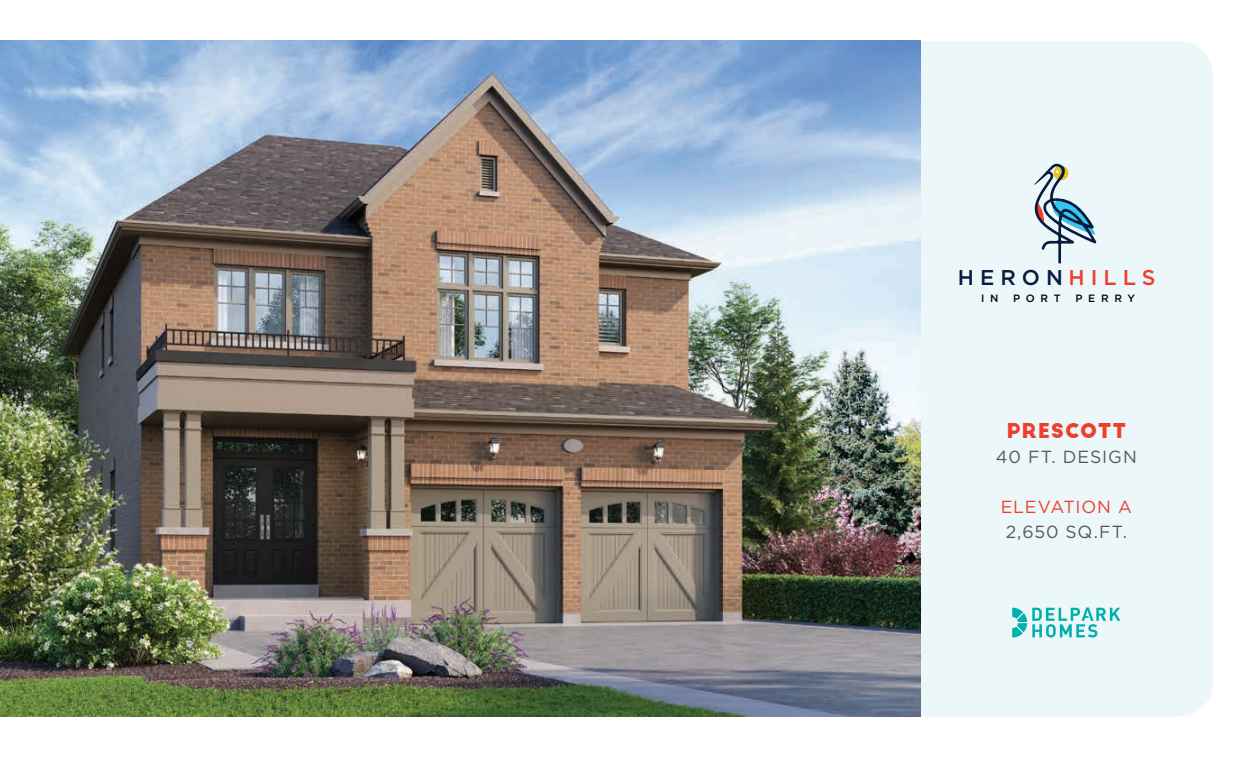
<style>
.page{position:relative;width:1258px;height:760px;background:#fff}
.page>*{position:absolute;margin:0;border:0;box-sizing:border-box;transform-origin:0 0}
.t1{font:500 21.38px "Gotham";letter-spacing:.28em;color:#091a3f}
.t2{font:700 20px "Big John PRO";letter-spacing:.05em;color:#ef3e2d}
.t3{font:17.5px "Gotham";letter-spacing:.055em;color:#56595b}
.t4{font:17.5px "Gotham";letter-spacing:.045em;color:#ef3e2d}
.t5{font:500 10.62px "Gotham";letter-spacing:.54em;color:#050504}
.s1{color:#ef3e2d}
</style>
<div class="page">
<div style="left:920px;top:41px;width:292px;height:675px;background:#ecf7f9"></div>
<img style="left:0;top:41px;width:920px;height:675px">
<svg style="left:1012px;top:607px;width:108px;height:30px"></svg>
<svg style="left:1034px;top:163px;width:62px;height:100px"></svg>
<p class="t1" style="left:957px;top:263px;width:199px">HERON<span class="s1">HILLS</span></p>
<p class="t5" style="left:981px;top:291px;width:19px">I N</p>
<p class="t5" style="left:1013px;top:291px;width:49px">PORT</p>
<p class="t5" style="left:1075px;top:291px;width:61px">PERRY</p>
<p class="t2" style="left:1006px;top:418px;width:121px">PRESCOTT</p>
<p class="t3" style="left:995px;top:445px;width:142px">40 FT. DESIGN</p>
<p class="t4" style="left:1000px;top:495px;width:133px">ELEVATION A</p>
<p class="t3" style="left:1005px;top:520px;width:123px">2,650 SQ.FT.</p>
</div>
